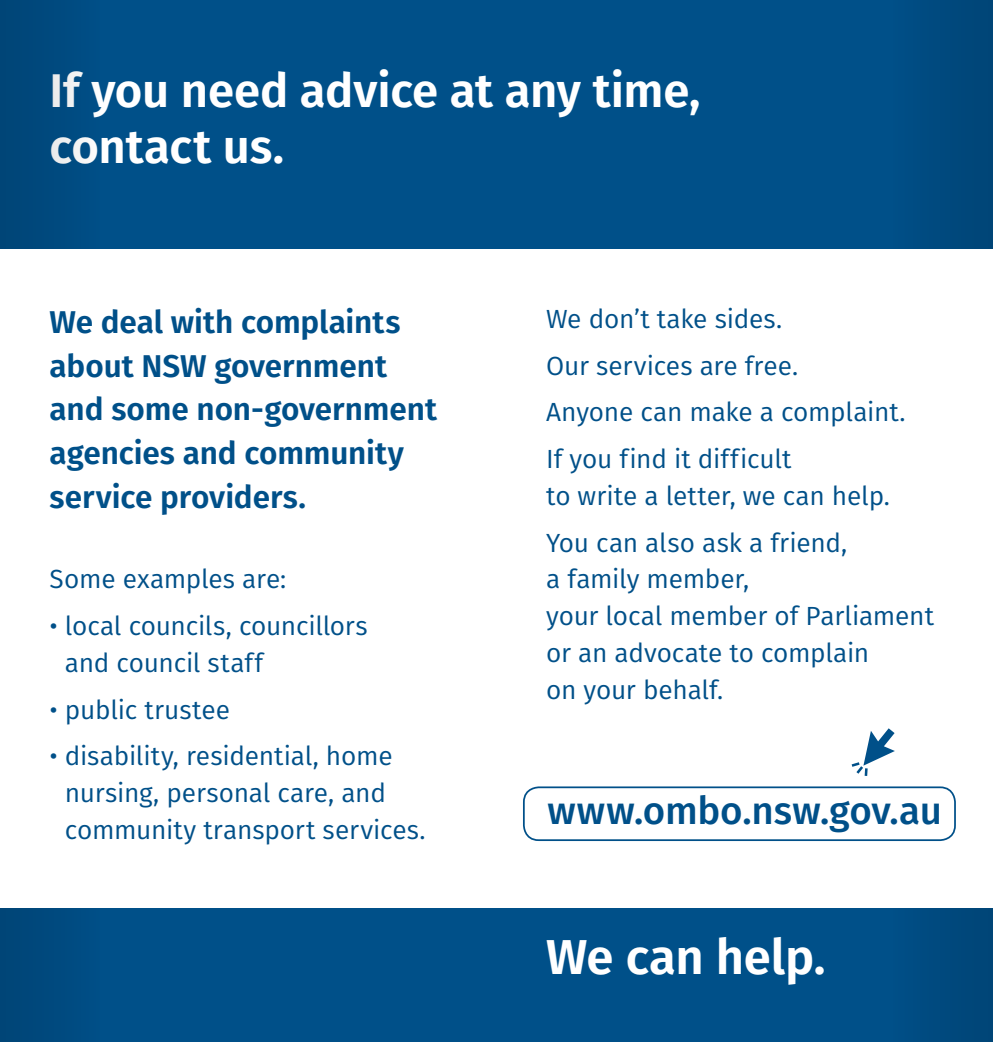
<style>
.page{position:relative;width:993px;height:1042px;background:#fff}
.page>*{position:absolute;margin:0;border:0;box-sizing:border-box;transform-origin:0 0}
.t1{font:600 49px "Fira Sans";letter-spacing:-.005em;color:#fff}
.large_heading{font:600 47.25px/56px "Fira Sans";letter-spacing:-.005em;color:#fff}
.t2{font:500 38.5px "Fira Sans";letter-spacing:-.005em;color:#005089}
.t3{font:600 31.5px/43.8px "Fira Sans";letter-spacing:-.005em;color:#005089}
.t4{font:26.25px/36.8px "Fira Sans";letter-spacing:-.01em;color:#005089}
</style>
<div class="page">
<div style="left:0;top:908px;width:992px;height:134px;background:#005089"></div>
<div style="left:0;top:0;width:992px;height:248px;background:#005089"></div>
<div style="left:0;top:0;width:99px;height:248px;background:#00497e"></div>
<div style="left:0;top:908px;width:99px;height:134px;background:#00497e"></div>
<div style="left:893px;top:0;width:99px;height:248px;background:#00497e"></div>
<div style="left:893px;top:908px;width:99px;height:134px;background:#00497e"></div>
<svg style="left:851px;top:728px;width:43px;height:48px"></svg>
<div style="left:523px;top:786px;width:432px;height:55px;border:2px solid #005089;border-radius:15px"></div>
<p class="large_heading" style="left:50px;top:60px;width:652px">If you need advice at any time, contact us.</p>
<p class="t3" style="left:50px;top:298px;width:388px">We deal with complaints about NSW government and some non-government agencies and community service providers.</p>
<p class="t4" style="left:50px;top:560px;width:238px">Some examples are:</p>
<p class="t4" style="left:65px;top:607px;width:304px;text-indent:-15px">• local councils, councillors and council staff</p>
<p class="t4" style="left:50px;top:690px;width:182px">• public trustee</p>
<p class="t4" style="left:65px;top:737px;width:362px;text-indent:-15px">• disability, residential, home nursing, personal care, and community transport services.</p>
<p class="t4" style="left:546px;top:300px;width:238px">We don’t take sides.</p>
<p class="t4" style="left:546px;top:347px;width:253px">Our services are free.</p>
<p class="t4" style="left:546px;top:393px;width:361px">Anyone can make a complaint.</p>
<p class="t4" style="left:546px;top:440px;width:345px">If you find it difficult<br>to write a letter, we can help.</p>
<p class="t4" style="left:546px;top:523px;width:389px">You can also ask a friend,<br>a family member,<br>your local member of Parliament or an advocate to complain<br>on your behalf.</p>
<h3 class="t2" style="left:547px;top:780px;width:396px">www.ombo.nsw.gov.au</h3>
<h1 class="t1" style="left:546px;top:916px;width:281px">We can help.</h1>
</div>
